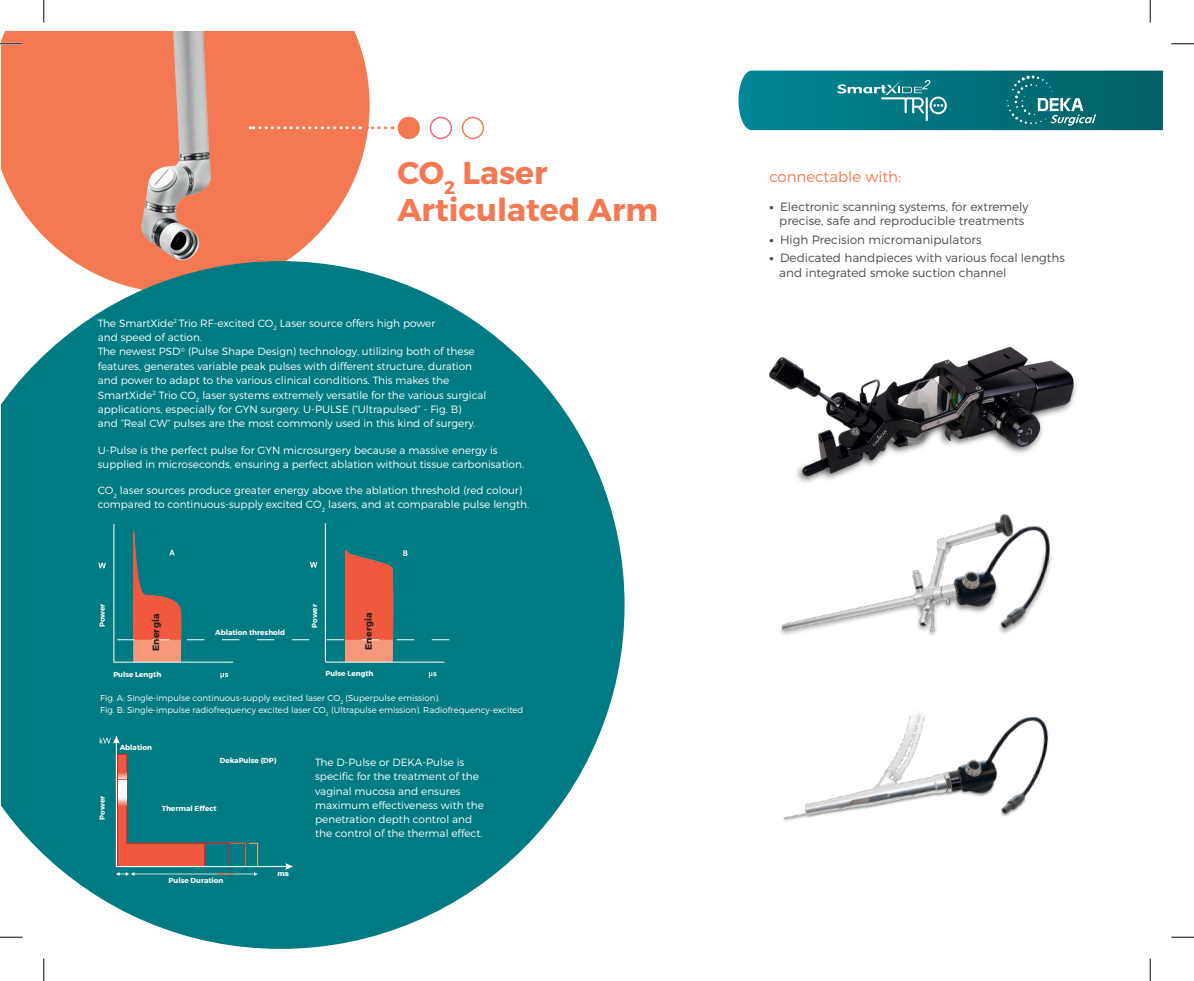
<style>
.page{position:relative;width:1194px;height:981px;background:#fff}
.page>*{position:absolute;margin:0;border:0;box-sizing:border-box;transform-origin:0 0}
.t1{font:31.5px "Trueno Bd";color:#f47953}
.t2{font:15px "Trueno Lt";color:#f47953}
.t3{font:12px "Trueno Lt";color:#4b4c4d}
.t4{font:10.5px/14.2px "Trueno Lt";color:#fff}
.t5{font:9.3px "Trueno Bd";letter-spacing:.03em;color:#231f20}
.t6{font:8.55px "Trueno Lt";color:#fff}
.t7{font:900 7.5px "Univers LT Std";color:#fff}
.t8{font:7.35px "Trueno Bd";color:#fff}
.t9{font:7.2px "Trueno Bd";color:#fff}
.s1{font-family:"Trueno Ex Bd"}
</style>
<div class="page">
<svg style="left:45px;top:32px;width:324px;height:229px;fill:#f47953"></svg>
<svg style="left:45px;top:261px;width:579px;height:687px;fill:#007a83"></svg>
<hr style="left:114px;top:524px;width:1px;height:138px;background:#fff">
<hr style="left:325px;top:523px;width:1px;height:138px;background:#fff">
<hr style="left:114px;top:662px;width:119px;height:1px;background:#fff">
<svg style="left:98px;top:562px;width:8px;height:6px"></svg>
<svg style="left:220px;top:673px;width:8px;height:5px"></svg>
<svg style="left:117px;top:529px;width:332px;height:133px;background:#30787a"></svg>
<svg style="left:429px;top:672px;width:7px;height:5px"></svg>
<img style="left:85px;top:31px;width:197px;height:248px">
<div style="left:398px;top:117px;width:21px;height:21px;background:#f47953;border-radius:50%"></div>
<div style="left:397px;top:117px;width:23px;height:22px;border:2px solid #f47953;border-radius:50%"></div>
<div style="left:429px;top:117px;width:23px;height:22px;border:2px solid #f16a73;border-radius:50%"></div>
<div style="left:461px;top:117px;width:23px;height:22px;border:2px solid #f47953;border-radius:50%"></div>
<svg style="left:366px;top:126px;width:19px;height:3px"></svg>
<svg style="left:250px;top:126px;width:103px;height:3px"></svg>
<svg style="left:100px;top:735px;width:193px;height:140px;background:#20797e"></svg>
<svg style="left:738px;top:71px;width:424px;height:59px;background:#0f7a85"></svg>
<img style="left:1px;top:31px;width:44px;height:907px">
<img style="left:780px;top:514px;width:272px;height:122px">
<img style="left:769px;top:346px;width:307px;height:137px">
<img style="left:783px;top:711px;width:266px;height:110px">
<hr style="left:0;top:43px;width:22px;height:2px;background:#fff">
<hr style="left:0;top:936px;width:22px;height:2px;background:#fff">
<svg style="left:0;top:44px;width:22px;height:1px"></svg>
<svg style="left:1171px;top:44px;width:22px;height:1px"></svg>
<svg style="left:0;top:936px;width:22px;height:1px"></svg>
<svg style="left:1171px;top:936px;width:22px;height:1px"></svg>
<svg style="left:44px;top:0;width:1px;height:23px"></svg>
<svg style="left:44px;top:958px;width:1px;height:22px"></svg>
<svg style="left:1149px;top:0;width:1px;height:23px"></svg>
<svg style="left:1149px;top:958px;width:1px;height:22px"></svg>
<p class="t1" style="left:397px;top:153px;width:152px">CO<sub>2</sub> Laser</p>
<p class="t1" style="left:397px;top:191px;width:262px">Articulated Arm</p>
<p class="t4" style="left:98px;top:316px;width:339px">The SmartXide<sup>2</sup> Trio RF-excited CO<sub>2</sub> Laser source offers high power</p>
<p class="t4" style="left:98px;top:330px;width:106px">and speed of action.</p>
<p class="t4" style="left:98px;top:344px;width:378px">The newest PSD<sup>®</sup> (Pulse Shape Design) technology, utilizing both of these</p>
<p class="t4" style="left:98px;top:358px;width:376px">features, generates variable peak pulses with different structure, duration</p>
<p class="t4" style="left:98px;top:373px;width:353px">and power to adapt to the various clinical conditions. This makes the</p>
<p class="t4" style="left:98px;top:388px;width:390px">SmartXide<sup>2</sup> Trio CO<sub>2</sub> laser systems extremely versatile for the various surgical</p>
<p class="t4" style="left:98px;top:402px;width:365px">applications, especially for GYN surgery. U-PULSE (“Ultrapulsed” - Fig. B)</p>
<p class="t4" style="left:98px;top:416px;width:379px">and “Real CW” pulses are the most commonly used in this kind of surgery.</p>
<p class="t4" style="left:98px;top:442px;width:427px">U-Pulse is the perfect pulse for GYN microsurgery because a massive energy is supplied in microseconds, ensuring a perfect ablation without tissue carbonisation.</p>
<p class="t4" style="left:98px;top:483px;width:433px">CO<sub>2</sub> laser sources produce greater energy above the ablation threshold (red colour) compared to continuous-supply excited CO<sub>2</sub> lasers, and at comparable pulse length.</p>
<p class="t9" style="left:98px;top:627px;width:25px;rotate:-90deg">Power</p>
<p class="t5" style="left:150px;top:651px;width:40px;rotate:-90deg">Energia</p>
<p class="t9" style="left:310px;top:627px;width:25px;rotate:-90deg">Power</p>
<p class="t5" style="left:362px;top:650px;width:40px;rotate:-90deg">Energia</p>
<p class="t9" style="left:113px;top:670px;width:49px">Pulse Length</p>
<p class="t9" style="left:325px;top:669px;width:49px">Pulse Length</p>
<p class="t9" style="left:215px;top:627px;width:71px">Ablation threshold</p>
<p class="t6" style="left:100px;top:692px;width:341px">Fig. A: Single-impulse continuous-supply excited laser CO<sub>2</sub> (Superpulse emission).</p>
<p class="t6" style="left:100px;top:704px;width:424px">Fig. B: Single-impulse radiofrequency excited laser CO<sub>2</sub> (Ultrapulse emission). Radiofrequency-excited</p>
<p class="t8" style="left:98px;top:819px;width:25px;rotate:-90deg">Power</p>
<p class="t8" style="left:120px;top:742px;width:34px">Ablation</p>
<p class="t8" style="left:220px;top:755px;width:58px">DekaPulse (DP)</p>
<p class="t8" style="left:162px;top:804px;width:56px">Thermal Effect</p>
<p class="t8" style="left:169px;top:875px;width:56px">Pulse Duration</p>
<p class="t7" style="left:277px;top:868px;width:13px">ms</p>
<p class="t4" style="left:315px;top:755px;width:151px">The D-Pulse or DEKA-Pulse is</p>
<p class="t4" style="left:315px;top:769px;width:165px">specific for the treatment of the</p>
<p class="t4" style="left:315px;top:783px;width:170px">vaginal mucosa and ensures maximum effectiveness with the penetration depth control and</p>
<p class="t4" style="left:315px;top:826px;width:169px">the control of the thermal effect.</p>
<p class="t2" style="left:769px;top:167px;width:133px">connectable with:</p>
<p class="t3" style="left:769px;top:199px;width:261px"><span class="s1">•</span> Electronic scanning systems, for extremely</p>
<p class="t3" style="left:779px;top:213px;width:246px">precise, safe and reproducible treatments</p>
<p class="t3" style="left:769px;top:232px;width:213px"><span class="s1">•</span> High Precision micromanipulators</p>
<p class="t3" style="left:769px;top:251px;width:297px"><span class="s1">•</span> Dedicated handpieces with various focal lengths</p>
<p class="t3" style="left:779px;top:265px;width:229px">and integrated smoke suction channel</p>
</div>
